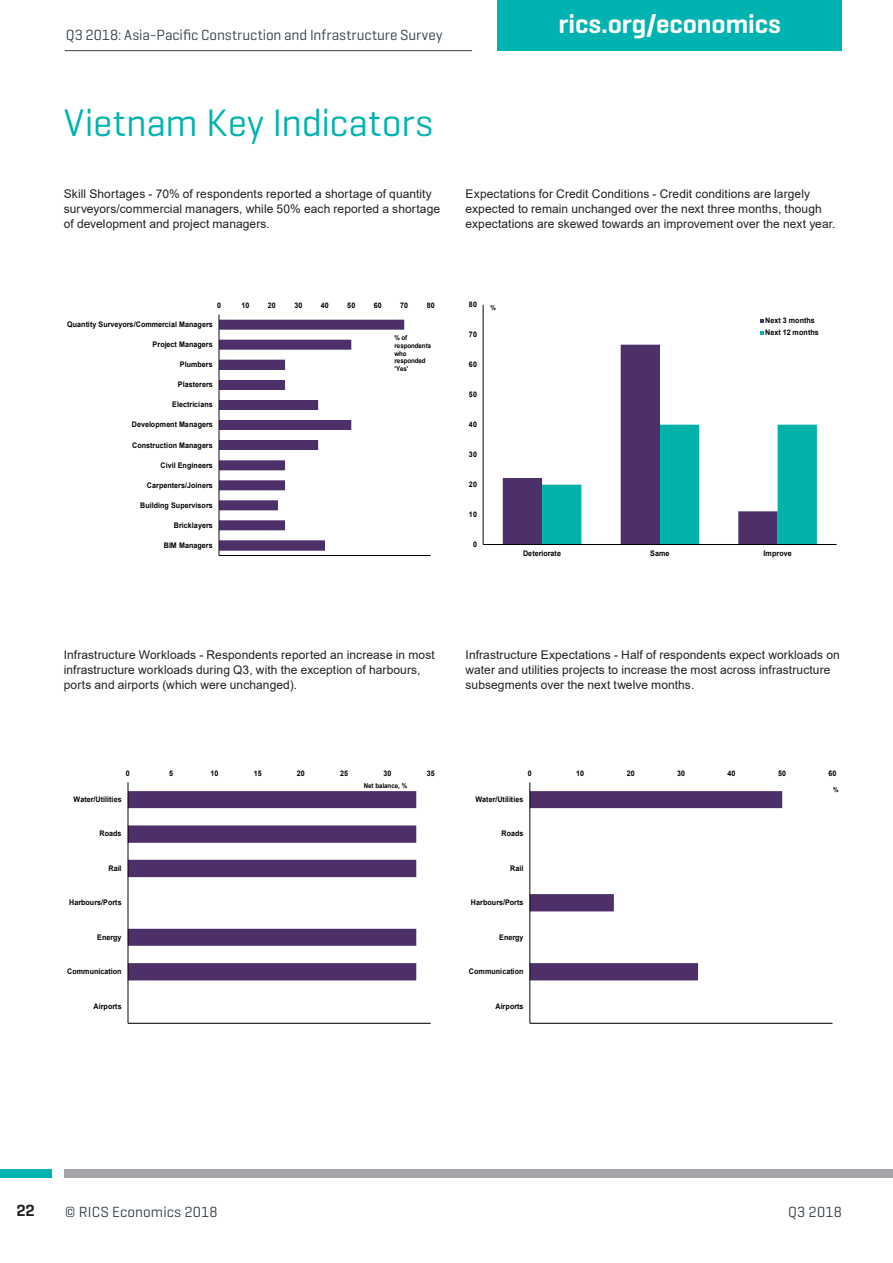
<style>
.page{position:relative;width:893px;height:1263px;background:#fff}
.page>*{position:absolute;margin:0;border:0;box-sizing:border-box;transform-origin:0 0}
.Main_Header{font:39px "Geogrotesque";letter-spacing:.005em;color:#00b3b0}
.t1{font:600 27px "Geogrotesque";letter-spacing:-.005em;color:#fff}
.t2{font:600 16.5px "Geogrotesque";color:#231f20}
.t3{font:15px "Geogrotesque";letter-spacing:.005em;color:#36414a}
.Chart_description_te{font:12px/15px "Arial";letter-spacing:.005em;color:#231f20}
.t4{font:700 7.65px/12px "Arial";letter-spacing:.01em;color:#000;scale:.93 1}
.t5{font:700 6.6px/7.6px "Arial";letter-spacing:-.01em;color:#000;scale:.93 1}
</style>
<div class="page">
<div style="left:497px;top:0;width:345px;height:51px;background:#00b3b0"></div>
<hr style="left:65px;top:50px;width:407px;height:1px;background:#36414a">
<div style="left:0;top:1169px;width:51px;height:9px;background:#00b3b0"></div>
<div style="left:64px;top:1169px;width:829px;height:9px;background:#a4a5a9"></div>
<svg style="left:220px;top:320px;width:184px;height:231px"></svg>
<hr style="left:219px;top:555px;width:212px;height:1px;background:#000">
<hr style="left:219px;top:314px;width:1px;height:241px;background:#000">
<svg style="left:129px;top:791px;width:287px;height:189px"></svg>
<hr style="left:128px;top:1023px;width:303px;height:1px;background:#000">
<hr style="left:128px;top:782px;width:1px;height:241px;background:#000">
<svg style="left:503px;top:345px;width:275px;height:199px"></svg>
<svg style="left:542px;top:425px;width:275px;height:119px"></svg>
<hr style="left:483px;top:305px;width:1px;height:239px;background:#000">
<hr style="left:483px;top:544px;width:353px;height:1px;background:#000">
<svg style="left:760px;top:319px;width:3px;height:4px"></svg>
<svg style="left:760px;top:331px;width:3px;height:4px"></svg>
<svg style="left:531px;top:791px;width:251px;height:189px"></svg>
<hr style="left:530px;top:1023px;width:302px;height:1px;background:#000">
<hr style="left:530px;top:782px;width:1px;height:241px;background:#000">
<p class="t3" style="left:66px;top:25px;width:378px">Q3 2018: Asia-Pacific Construction and Infrastructure Survey</p>
<h2 class="t1" style="left:559px;top:7px;width:224px">rics.org/economics</h2>
<p class="Main_Header" style="left:64px;top:98px;width:371px">Vietnam Key Indicators</p>
<p class="Chart_description_te" style="left:64px;top:187px;width:378px">Skill Shortages - 70% of respondents reported a shortage of quantity surveyors/commercial managers, while 50% each reported a shortage of development and project managers.</p>
<p class="Chart_description_te" style="left:466px;top:187px;width:371px">Expectations for Credit Conditions - Credit conditions are largely expected to remain unchanged over the next three months, though expectations are skewed towards an improvement over the next year.</p>
<p class="t4" style="left:217px;top:299px;width:6px">0</p>
<p class="t4" style="left:241px;top:299px;width:10px">10</p>
<p class="t4" style="left:268px;top:299px;width:10px">20</p>
<p class="t4" style="left:294px;top:299px;width:10px">30</p>
<p class="t4" style="left:321px;top:299px;width:10px">40</p>
<p class="t4" style="left:347px;top:299px;width:10px">50</p>
<p class="t4" style="left:374px;top:299px;width:10px">60</p>
<p class="t4" style="left:400px;top:299px;width:10px">70</p>
<p class="t4" style="left:427px;top:299px;width:10px">80</p>
<p class="t4" style="left:67px;top:318px;width:158px">Quantity Surveyors/Commercial Managers</p>
<p class="t4" style="left:153px;top:339px;width:66px">Project Managers</p>
<p class="t4" style="left:180px;top:359px;width:37px">Plumbers</p>
<p class="t4" style="left:178px;top:379px;width:39px">Plasterers</p>
<p class="t4" style="left:172px;top:399px;width:45px">Electricians</p>
<p class="t4" style="left:132px;top:419px;width:89px">Development Managers</p>
<p class="t4" style="left:132px;top:439px;width:88px">Construction Managers</p>
<p class="t4" style="left:161px;top:459px;width:58px">Civil Engineers</p>
<p class="t4" style="left:147px;top:479px;width:72px">Carpenters/Joiners</p>
<p class="t4" style="left:140px;top:499px;width:80px">Building Supervisors</p>
<p class="t4" style="left:174px;top:519px;width:43px">Bricklayers</p>
<p class="t4" style="left:164px;top:539px;width:54px">BIM Managers</p>
<p class="t5" style="left:394px;top:334px;width:41px">% of respondents who responded 'Yes'</p>
<p class="t4" style="left:469px;top:299px;width:10px">80</p>
<p class="t4" style="left:469px;top:329px;width:10px">70</p>
<p class="t4" style="left:469px;top:359px;width:10px">60</p>
<p class="t4" style="left:469px;top:389px;width:10px">50</p>
<p class="t4" style="left:469px;top:418px;width:10px">40</p>
<p class="t4" style="left:469px;top:448px;width:10px">30</p>
<p class="t4" style="left:469px;top:478px;width:10px">20</p>
<p class="t4" style="left:469px;top:508px;width:10px">10</p>
<p class="t4" style="left:473px;top:538px;width:6px">0</p>
<p class="t5" style="left:490px;top:304px;width:7px">%</p>
<p class="t4" style="left:765px;top:315px;width:59px">Next 3 months<br>Next 12 months</p>
<p class="t4" style="left:523px;top:548px;width:42px">Deteriorate</p>
<p class="t4" style="left:650px;top:548px;width:22px">Same</p>
<p class="t4" style="left:764px;top:548px;width:32px">Improve</p>
<p class="Chart_description_te" style="left:64px;top:647px;width:372px">Infrastructure Workloads - Respondents reported an increase in most infrastructure workloads during Q3, with the exception of harbours, ports and airports (which were unchanged).</p>
<p class="Chart_description_te" style="left:466px;top:647px;width:376px">Infrastructure Expectations - Half of respondents expect workloads on water and utilities projects to increase the most across infrastructure subsegments over the next twelve months.</p>
<p class="t4" style="left:126px;top:767px;width:6px">0</p>
<p class="t4" style="left:169px;top:767px;width:6px">5</p>
<p class="t4" style="left:210px;top:767px;width:10px">10</p>
<p class="t4" style="left:254px;top:767px;width:10px">15</p>
<p class="t4" style="left:297px;top:767px;width:10px">20</p>
<p class="t4" style="left:340px;top:767px;width:10px">25</p>
<p class="t4" style="left:383px;top:767px;width:10px">30</p>
<p class="t4" style="left:427px;top:767px;width:10px">35</p>
<p class="t4" style="left:528px;top:767px;width:6px">0</p>
<p class="t4" style="left:576px;top:767px;width:10px">10</p>
<p class="t4" style="left:627px;top:767px;width:10px">20</p>
<p class="t4" style="left:677px;top:767px;width:10px">30</p>
<p class="t4" style="left:728px;top:767px;width:10px">40</p>
<p class="t4" style="left:778px;top:767px;width:10px">50</p>
<p class="t4" style="left:828px;top:767px;width:10px">60</p>
<p class="t5" style="left:364px;top:782px;width:48px">Net balance, %</p>
<p class="t5" style="left:833px;top:786px;width:7px">%</p>
<p class="t4" style="left:74px;top:793px;width:53px">Water/Utilities</p>
<p class="t4" style="left:475px;top:793px;width:53px">Water/Utilities</p>
<p class="t4" style="left:100px;top:828px;width:25px">Roads</p>
<p class="t4" style="left:501px;top:828px;width:25px">Roads</p>
<p class="t4" style="left:108px;top:862px;width:16px">Rail</p>
<p class="t4" style="left:510px;top:862px;width:16px">Rail</p>
<p class="t4" style="left:69px;top:897px;width:58px">Harbours/Ports</p>
<p class="t4" style="left:471px;top:897px;width:58px">Harbours/Ports</p>
<p class="t4" style="left:97px;top:931px;width:28px">Energy</p>
<p class="t4" style="left:499px;top:931px;width:28px">Energy</p>
<p class="t4" style="left:67px;top:965px;width:60px">Communication</p>
<p class="t4" style="left:469px;top:965px;width:60px">Communication</p>
<p class="t4" style="left:94px;top:1000px;width:32px">Airports</p>
<p class="t4" style="left:495px;top:1000px;width:32px">Airports</p>
<h3 class="t2" style="left:16px;top:1200px;width:20px">22</h3>
<p class="t3" style="left:65px;top:1202px;width:154px">© RICS Economics 2018</p>
<p class="t3" style="left:788px;top:1202px;width:55px">Q3 2018</p>
</div>
